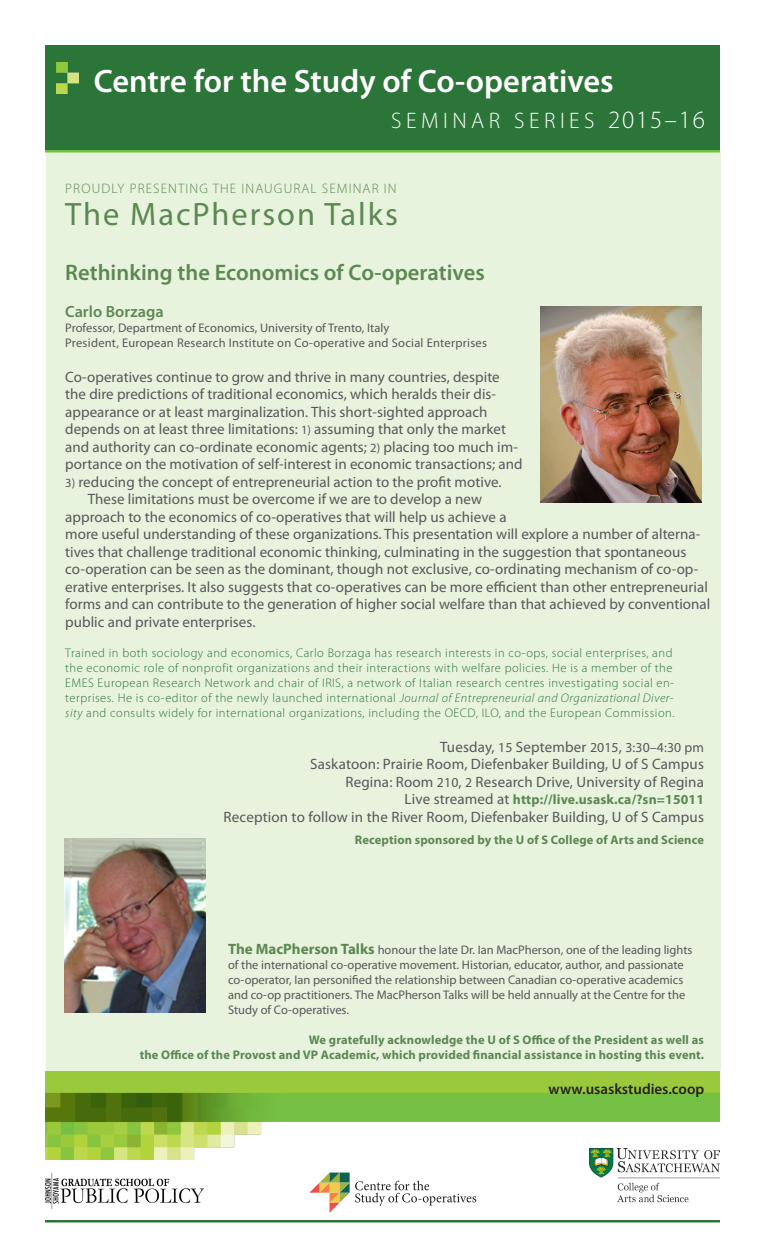
<style>
.page{position:relative;width:765px;height:1260px;background:#fff}
.page>*{position:absolute;margin:0;border:0;box-sizing:border-box;transform-origin:0 0}
.t1{font:600 32.5px "Myriad Pro";color:#fff}
.t2{font:32.5px "Myriad Pro";letter-spacing:.06em;color:#5c8852}
.t3{font:600 22.5px "Myriad Pro";color:#5c8852}
.t4{font:300 22.5px "Myriad Pro";letter-spacing:.2em;color:#fff}
.t5{font:600 16.25px "Myriad Pro";letter-spacing:.005em;color:#5c8852}
.t6{font:15px/17.5px "Myriad Pro";letter-spacing:.005em;color:#57585a}
.t7{font:600 15px "Myriad Pro";color:#231f20}
.t8{font:700 13.75px "Myriad Pro";letter-spacing:.01em;color:#5c8852}
.t9{font:300 13.75px "Myriad Pro";letter-spacing:.08em;color:#5c8852}
.t10{font:300 12.5px/15px "Myriad Pro";letter-spacing:.04em;color:#2c7539}
.t11{font:12.5px/15px "Myriad Pro";color:#57585a}
.t12{font:700 12.5px/15px "Myriad Pro";letter-spacing:.01em;color:#5c8852;text-align:right}
.s1{font-size:25px}
.s2{color:#5c8852}
.s3{font-size:12.5px}
.s4{font-style:italic}
.s5{font-size:13.75px}
.s6{font-weight:400;font-size:15px;color:#57585a}
.s7{font-weight:700;font-size:15px;color:#5c8852}
</style>
<div class="page">
<div style="left:46px;top:152px;width:675px;height:919px;background:#e8f3de"></div>
<img style="left:45px;top:1071px;width:675px;height:89px">
<div style="left:45px;top:45px;width:675px;height:105px;background:#2c7539"></div>
<img style="left:56px;top:62px;width:23px;height:32px">
<hr style="left:45px;top:150px;width:175px;height:2px;background:#75be42">
<hr style="left:220px;top:150px;width:500px;height:2px;background:#75be42">
<hr style="left:45px;top:1220px;width:675px;height:2px;background:#2c7539">
<svg style="left:309px;top:1173px;width:167px;height:40px"></svg>
<img style="left:540px;top:306px;width:161px;height:197px">
<img style="left:64px;top:839px;width:142px;height:174px">
<img style="left:45px;top:1174px;width:159px;height:35px">
<img style="left:590px;top:1149px;width:130px;height:54px">
<p class="t1" style="left:94px;top:60px;width:522px">Centre for the Study of Co-operatives</p>
<p class="t4" style="left:391px;top:107px;width:315px">SEMINAR SERIES <span class="s1">2015–16</span></p>
<p class="t9" style="left:65px;top:180px;width:333px">PROUDLY PRESENTING THE INAUGURAL SEMINAR IN</p>
<p class="t2" style="left:65px;top:194px;width:334px">The MacPherson Talks</p>
<p class="t3" style="left:65px;top:258px;width:421px">Rethinking the Economics of Co-operatives</p>
<p class="t5" style="left:65px;top:301px;width:100px">Carlo Borzaga</p>
<p class="t11" style="left:65px;top:320px;width:423px">Professor<span class="s2">,</span> Department of Economics, University of Trento, Italy<br>President, European Research Institute on Co-operative and Social Enterprises</p>
<p class="t6" style="left:65px;top:368px;width:459px">Co-operatives continue to grow and thrive in many countries, despite the dire predictions of traditional economics, which heralds their dis&shy;appearance or at least marginalization. This short-sighted approach depends on at least three limitations: <span class="s3">1)</span> assuming that only the market and authority can co-ordinate economic agents; <span class="s3">2)</span> placing too much im&shy;portance on the motivation of self-interest in economic transactions; and</p>
<p class="t6" style="left:65px;top:473px;width:438px"><span class="s3">3)</span> reducing the concept of entrepreneurial action to the profit motive.</p>
<p class="t6" style="left:65px;top:490px;width:647px;text-indent:22px">These limitations must be overcome if we are to develop a new<br>approach to the economics of co-operatives that will help us achieve a<br>more useful understanding of these organizations. This presentation will explore a number of alterna&shy;tives that challenge traditional economic thinking, culminating in the suggestion that spontaneous co-operation can be seen as the dominant, though not exclusive, co-ordinating mechanism of co-op&shy;erative enterprises. It also suggests that co-operatives can be more efficient than other entrepreneurial forms and can contribute to the generation of higher social welfare than that achieved by conventional public and private enterprises.</p>
<p class="t10" style="left:65px;top:645px;width:611px">Trained in both sociology and economics, Carlo Borzaga has research interests in co-ops, social enterprises, and the economic role of nonprofit organizations and their interactions with welfare policies. He is a member of the EMES European Research Network and chair of IRIS, a network of Italian research centres investigating social en&shy;terprises. He is co-editor of the newly launched international <span class="s4">Journal of Entrepreneurial and Organizational Diver&shy;sity</span> and consults widely for international organizations, including the OECD, ILO, and the European Commission.</p>
<p class="t6" style="left:440px;top:738px;width:265px">Tuesday, <span class="s5">15</span> September <span class="s5">2015</span>, <span class="s5">3:30–4:30 pm</span></p>
<p class="t6" style="left:310px;top:755px;width:395px">Saskatoon: Prairie Room, Diefenbaker Building, U of S Campus</p>
<p class="t6" style="left:345px;top:773px;width:360px">Regina: Room <span class="s5">210</span>, <span class="s5">2</span> Research Drive, University of Regina</p>
<p class="t8" style="left:405px;top:790px;width:301px"><span class="s6">Live streamed at</span> http://live.usask.ca/?sn=15011</p>
<p class="t6" style="left:224px;top:808px;width:482px">Reception to follow in the River Room, Diefenbaker Building, U of S Campus</p>
<p class="t12" style="left:355px;top:832px;width:351px">Reception sponsored by the U of S College of Arts and Science</p>
<p class="t11" style="left:228px;top:942px;width:466px"><span class="s7">The MacPherson Talks</span> honour the late Dr. Ian MacPherson, one of the leading lights of the international co-operative movement. Historian, educator, author, and passionate co-operator, Ian personified the relationship between Canadian co-operative academics and co-op practitioners. The MacPherson Talks will be held annually at the Centre for the Study of Co-operatives.</p>
<p class="t12" style="left:140px;top:1032px;width:566px">We gratefully acknowledge the U of S Office of the President as well as<br>the Office of the Provost and VP Academic, which provided financial assistance in hosting this event.</p>
<p class="t7" style="left:549px;top:1080px;width:157px">www.usaskstudies.coop</p>
</div>
